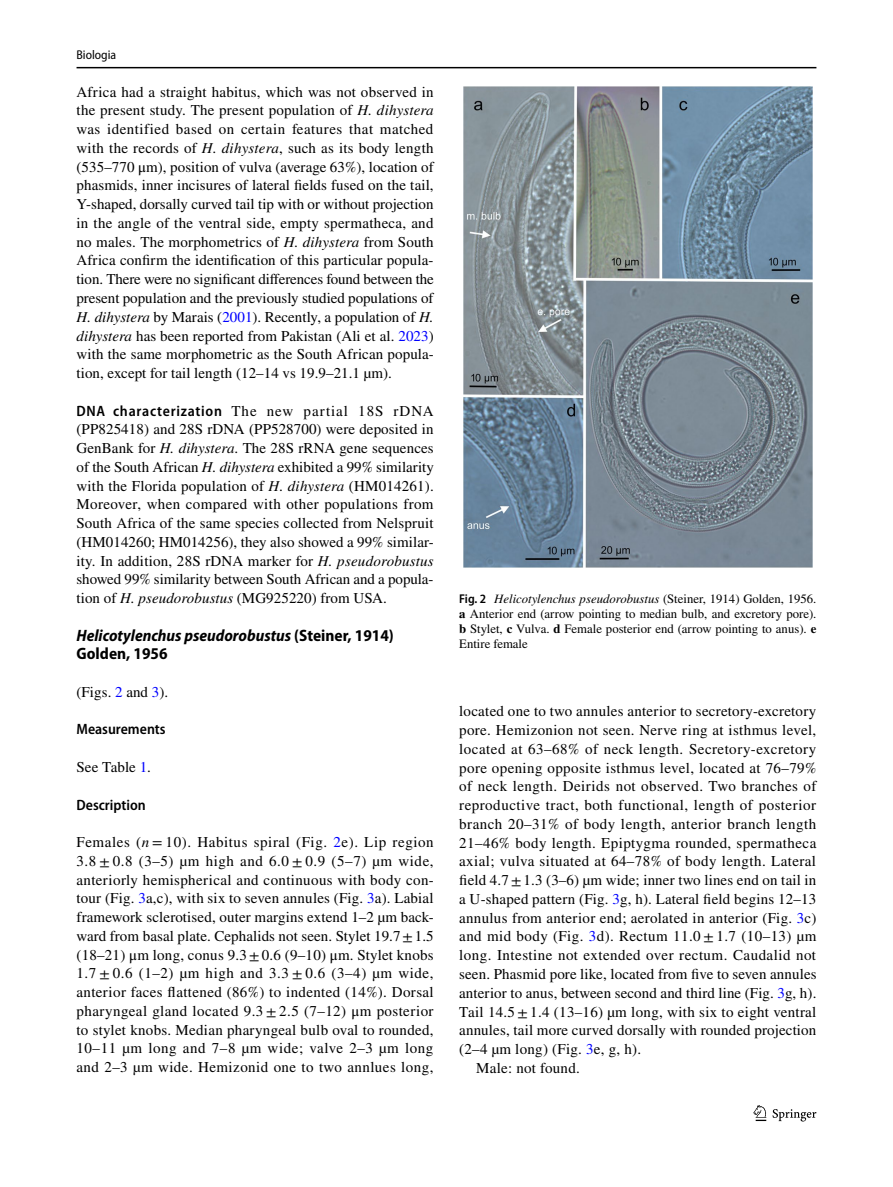
<style>
.page{position:relative;width:893px;height:1187px;background:#fff}
.page>*{position:absolute;margin:0;border:0;box-sizing:border-box;transform-origin:0 0}
.t1{font:italic 700 semi-condensed 16.5px/18.8px "Myriad Pro";color:#000}
.t2{font:15px/18.8px "STIX";letter-spacing:.02em;color:#000;text-align:justify}
.t3{font:600 semi-condensed 15px "Myriad Pro";color:#000}
.t4{font:12.75px/15px "STIX";color:#000;text-align:justify}
.t5{font:semi-condensed 12.75px "Myriad Pro";color:#000}
.s1{font-style:italic}
.s2{color:#00f}
.s3{font-family:"Myriad Pro";font-weight:600;font-stretch:semi-condensed}
.s4{font-style:normal}
.s5{font-weight:700}
</style>
<div class="page">
<hr style="left:77px;top:67px;width:739px;height:1px;background:#000">
<svg style="left:753px;top:1105px;width:13px;height:15px"></svg>
<svg style="left:773px;top:1109px;width:43px;height:12px"></svg>
<div style="left:459px;top:87px;width:357px;height:481px;background:linear-gradient(to bottom,#fff,#fff)"></div>
<img style="left:463px;top:87px;width:349px;height:481px">
<p class="t5" style="left:77px;top:48px;width:41px">Biologia</p>
<p class="t2" style="left:77px;top:83px;width:359px">Africa had a straight habitus, which was not observed in the present study. The present population of <span class="s1">H. dihystera </span>was identified based on certain features that matched with the records of <span class="s1">H. dihystera</span>, such as its body length (535–770 μm), position of vulva (average 63%), location of phasmids, inner incisures of lateral fields fused on the tail, Y-shaped, dorsally curved tail tip with or without projection in the angle of the ventral side, empty spermatheca, and no males. The morphometrics of <span class="s1">H. dihystera</span> from South Africa confirm the identification of this particular popula&shy;tion. There were no significant differences found between the present population and the previously studied populations of <span class="s1">H. dihystera</span> by Marais (<span class="s2">2001</span>). Recently, a population of <span class="s1">H. dihystera</span> has been reported from Pakistan (Ali et al. <span class="s2">2023</span>) with the same morphometric as the South African popula&shy;tion, except for tail length (12–14 vs 19.9–21.1 µm).</p>
<p class="t2" style="left:77px;top:402px;width:359px"><span class="s3">DNA characterization</span> The new partial 18S rDNA (PP825418) and 28S rDNA (PP528700) were deposited in GenBank for <span class="s1">H. dihystera</span>. The 28S rRNA gene sequences of the South African <span class="s1">H. dihystera</span> exhibited a 99% similarity with the Florida population of <span class="s1">H. dihystera</span> (HM014261).<br>Moreover, when compared with other populations from South Africa of the same species collected from Nelspruit (HM014260; HM014256), they also showed a 99% similar&shy;ity. In addition, 28S rDNA marker for <span class="s1">H. pseudorobustus </span>showed 99% similarity between South African and a popula&shy;tion of <span class="s1">H. pseudorobustus</span> (MG925220) from USA.</p>
<p class="t1" style="left:77px;top:625px;width:319px">Helicotylenchus pseudorobustus <span class="s4">(Steiner, 1914)<br>Golden, 1956</span></p>
<p class="t2" style="left:77px;top:683px;width:93px">(Figs. <span class="s2">2</span> and <span class="s2">3</span>).</p>
<p class="t3" style="left:77px;top:721px;width:91px">Measurements</p>
<p class="t2" style="left:77px;top:758px;width:76px">See Table <span class="s2">1</span>.</p>
<p class="t3" style="left:77px;top:796px;width:71px">Description</p>
<p class="t2" style="left:77px;top:833px;width:359px">Females (<span class="s1">n</span> = 10). Habitus spiral (Fig. <span class="s2">2</span>e). Lip region 3.8 ± 0.8 (3–5) µm high and 6.0 ± 0.9 (5–7) µm wide, anteriorly hemispherical and continuous with body con&shy;tour (Fig. <span class="s2">3</span>a,c), with six to seven annules (Fig. <span class="s2">3</span>a). Labial framework sclerotised, outer margins extend 1–2 µm back&shy;ward from basal plate. Cephalids not seen. Stylet 19.7±1.5 (18–21) μm long, conus 9.3±0.6 (9–10) μm. Stylet knobs 1.7 ± 0.6 (1–2) µm high and 3.3 ± 0.6 (3–4) µm wide, anterior faces flattened (86%) to indented (14%). Dorsal pharyngeal gland located 9.3 ± 2.5 (7–12) μm posterior to stylet knobs. Median pharyngeal bulb oval to rounded, 10–11 µm long and 7–8 µm wide; valve 2–3 µm long and 2–3 µm wide. Hemizonid one to two annlues long,</p>
<p class="t4" style="left:459px;top:592px;width:359px"><span class="s3">Fig. 2</span> <span class="s1">Helicotylenchus pseudorobustus</span> (Steiner, 1914) Golden, 1956. <span class="s5">a</span> Anterior end (arrow pointing to median bulb, and excretory pore). <span class="s5">b</span> Stylet, <span class="s5">c</span> Vulva. <span class="s5">d</span> Female posterior end (arrow pointing to anus). <span class="s5">e </span>Entire female</p>
<p class="t2" style="left:459px;top:703px;width:359px">located one to two annules anterior to secretory-excretory</p>
<p class="t2" style="left:459px;top:721px;width:359px">pore. Hemizonion not seen. Nerve ring at isthmus level,</p>
<p class="t2" style="left:459px;top:740px;width:359px">located at 63–68% of neck length. Secretory-excretory</p>
<p class="t2" style="left:459px;top:759px;width:359px">pore opening opposite isthmus level, located at 76–79%</p>
<p class="t2" style="left:459px;top:778px;width:359px">of neck length. Deirids not observed. Two branches of</p>
<p class="t2" style="left:459px;top:796px;width:358px">reproductive tract, both functional, length of posterior</p>
<p class="t2" style="left:459px;top:815px;width:359px">branch 20–31% of body length, anterior branch length</p>
<p class="t2" style="left:459px;top:834px;width:359px">21–46% body length. Epiptygma rounded, spermatheca</p>
<p class="t2" style="left:459px;top:853px;width:358px">axial; vulva situated at 64–78% of body length. Lateral</p>
<p class="t2" style="left:459px;top:871px;width:359px">field 4.7±1.3 (3–6) µm wide; inner two lines end on tail in</p>
<p class="t2" style="left:459px;top:890px;width:359px">a U-shaped pattern (Fig. <span class="s2">3</span>g, h). Lateral field begins 12–13</p>
<p class="t2" style="left:459px;top:909px;width:359px">annulus from anterior end; aerolated in anterior (Fig. <span class="s2">3</span>c)</p>
<p class="t2" style="left:459px;top:928px;width:359px">and mid body (Fig. <span class="s2">3</span>d). Rectum 11.0 ± 1.7 (10–13) µm</p>
<p class="t2" style="left:459px;top:946px;width:358px">long. Intestine not extended over rectum. Caudalid not</p>
<p class="t2" style="left:459px;top:965px;width:359px">seen. Phasmid pore like, located from five to seven annules</p>
<p class="t2" style="left:459px;top:984px;width:359px">anterior to anus, between second and third line (Fig. <span class="s2">3</span>g, h).</p>
<p class="t2" style="left:459px;top:1003px;width:359px">Tail 14.5±1.4 (13–16) µm long, with six to eight ventral</p>
<p class="t2" style="left:459px;top:1021px;width:359px">annules, tail more curved dorsally with rounded projection</p>
<p class="t2" style="left:459px;top:1040px;width:184px">(2–4 µm long) (Fig. <span class="s2">3</span>e, g, h).</p>
<p class="t2" style="left:476px;top:1059px;width:105px">Male: not found.</p>
</div>
